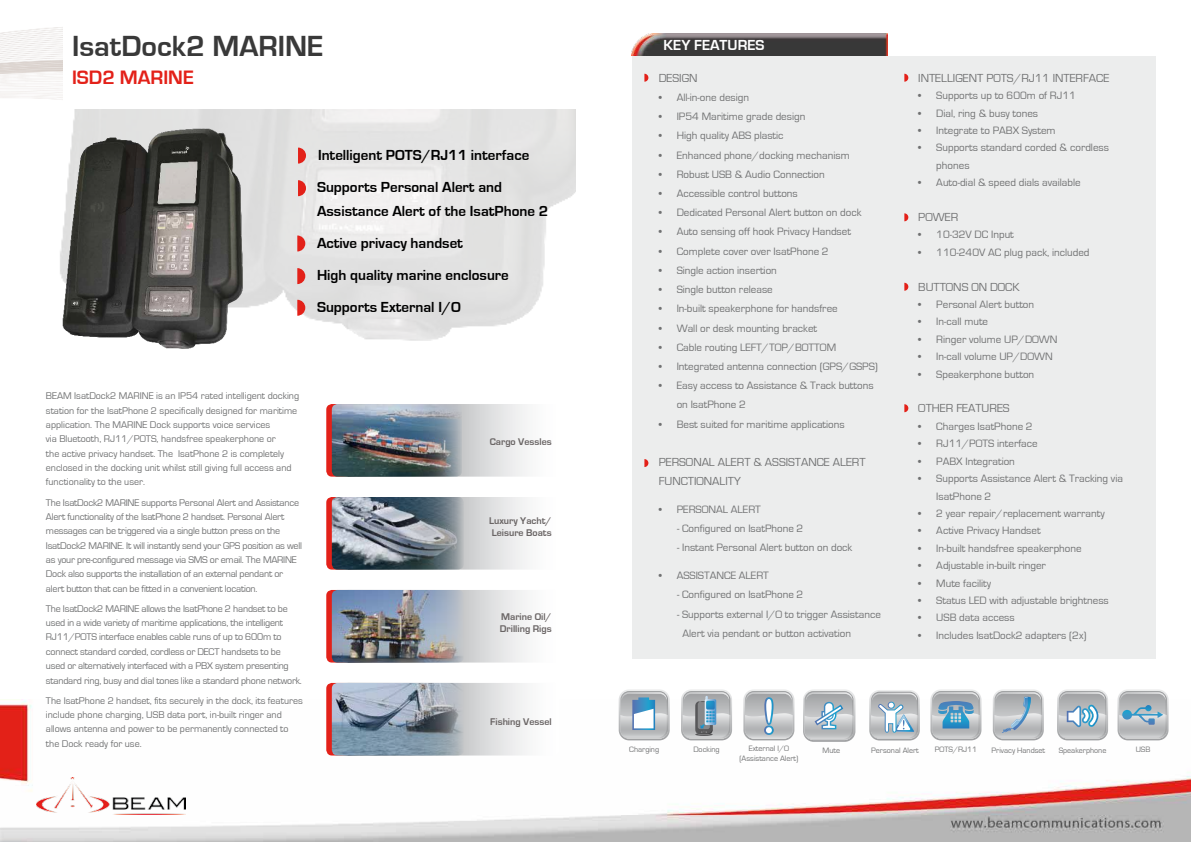
<style>
.page{position:relative;width:1191px;height:842px;background:#fff}
.page>*{position:absolute;margin:0;border:0;box-sizing:border-box;transform-origin:0 0}
.t1{font:700 30px "Eurostile";color:#393939}
.t2{font:700 20px "Eurostile";color:#e32119}
.t3{font:700 15px/32px "Eurostile";color:#000}
.t4{font:700 15px "Eurostile";color:#fff}
.t5{font:12px/19.2px "Eurostile";color:#707172}
.t6{font:11px/19.2px "Eurostile";color:#707172}
.t7{font:10px/14.4px "Eurostile";letter-spacing:-.02em;color:#707172}
.t8{font:10px/14.4px "Eurostile";color:#707172}
.t9{font:700 10px/12px "Eurostile";color:#696464}
.t10{font:8px "Eurostile";color:#707172}
</style>
<div class="page">
<img style="left:0;top:699px;width:1191px;height:143px">
<img style="left:631px;top:34px;width:256px;height:22px">
<svg style="left:326px;top:404px;width:201px;height:73px"></svg>
<img style="left:332px;top:404px;width:130px;height:73px">
<img style="left:36px;top:778px;width:149px;height:36px">
<svg style="left:298px;top:148px;width:8px;height:16px"></svg>
<svg style="left:297px;top:235px;width:8px;height:16px"></svg>
<svg style="left:326px;top:497px;width:201px;height:73px"></svg>
<img style="left:332px;top:497px;width:132px;height:73px">
<svg style="left:326px;top:590px;width:201px;height:72px"></svg>
<img style="left:332px;top:590px;width:131px;height:72px">
<svg style="left:298px;top:180px;width:8px;height:16px"></svg>
<img style="left:59px;top:121px;width:212px;height:228px">
<div style="left:632px;top:56px;width:523px;height:603px;background:#eceded"></div>
<svg style="left:644px;top:74px;width:4px;height:8px"></svg>
<svg style="left:904px;top:74px;width:4px;height:8px"></svg>
<svg style="left:904px;top:213px;width:4px;height:8px"></svg>
<svg style="left:904px;top:404px;width:4px;height:8px"></svg>
<svg style="left:904px;top:283px;width:4px;height:8px"></svg>
<svg style="left:644px;top:459px;width:4px;height:8px"></svg>
<svg style="left:326px;top:683px;width:233px;height:72px"></svg>
<img style="left:332px;top:683px;width:131px;height:72px">
<svg style="left:297px;top:268px;width:8px;height:16px"></svg>
<svg style="left:297px;top:300px;width:8px;height:16px"></svg>
<svg style="left:618px;top:689px;width:51px;height:51px"></svg>
<svg style="left:681px;top:689px;width:51px;height:51px;background:#aab3b9"></svg>
<svg style="left:930px;top:689px;width:51px;height:51px;background:#9fb5c3"></svg>
<svg style="left:1117px;top:689px;width:51px;height:51px;background:#b2bcc2"></svg>
<svg style="left:992px;top:689px;width:51px;height:51px;background:#b8bfc4"></svg>
<svg style="left:869px;top:690px;width:51px;height:50px;background:#bcc4ca"></svg>
<div style="left:887px;top:702px;width:7px;height:7px;border:1px solid #fff;border-radius:50%"></div>
<svg style="left:803px;top:689px;width:52px;height:53px;background:#b8c0c6"></svg>
<svg style="left:1057px;top:689px;width:51px;height:51px;background:#b6c0c6"></svg>
<svg style="left:743px;top:689px;width:51px;height:51px;background:#bdc2c7"></svg>
<h1 class="t1" style="left:72px;top:30px;width:253px">IsatDock2 MARINE</h1>
<h2 class="t2" style="left:72px;top:67px;width:123px">ISD2 MARINE</h2>
<h3 class="t3" style="left:317px;top:140px;width:214px">Intelligent POTS/RJ11 interface<br>Supports Personal Alert and</h3>
<h3 class="t3" style="left:317px;top:196px;width:233px">Assistance Alert of the IsatPhone 2<br>Active privacy handset<br>High quality marine enclosure<br>Supports External I/O</h3>
<p class="t8" style="left:46px;top:389px;width:255px">BEAM IsatDock2 MARINE is an IP54 rated intelligent docking station for the IsatPhone 2 specifically designed for maritime application. The MARINE Dock supports voice services<br>via Bluetooth, RJ11/POTS, handsfree speakerphone or<br>the active privacy handset. The IsatPhone 2 is completely enclosed in the docking unit whilst still giving full access and functionality to the user.</p>
<p class="t7" style="left:46px;top:495px;width:257px">The IsatDock2 MARINE supports Personal Alert and Assistance Alert functionality of the IsatPhone 2 handset. Personal Alert messages can be triggered via a single button press on the IsatDock2 MARINE. It will instantly send your GPS position as well as your pre-configured message via SMS or email. The MARINE Dock also supports the installation of an external pendant or alert button that can be fitted in a convenient location.</p>
<p class="t7" style="left:46px;top:601px;width:257px">The IsatDock2 MARINE allows the IsatPhone 2 handset to be used in a wide variety of maritime applications, the intelligent RJ11/POTS interface enables cable runs of up to 600m to connect standard corded, cordless or DECT handsets to be used or alternatively interfaced with a PBX system presenting standard ring, busy and dial tones like a standard phone network.</p>
<p class="t8" style="left:46px;top:693px;width:258px">The IsatPhone 2 handset, fits securely in the dock, its features include phone charging, USB data port, in-built ringer and allows antenna and power to be permanently connected to the Dock ready for use.</p>
<p class="t9" style="left:490px;top:436px;width:63px">Cargo Vessles</p>
<p class="t9" style="left:489px;top:515px;width:64px">Luxury Yacht/<br>Leisure Boats</p>
<p class="t9" style="left:500px;top:610px;width:53px">Marine Oil/<br>Drilling Rigs</p>
<p class="t9" style="left:490px;top:716px;width:63px">Fishing Vessel</p>
<h3 class="t4" style="left:663px;top:37px;width:102px">KEY FEATURES</h3>
<p class="t5" style="left:658px;top:68px;width:40px">DESIGN</p>
<p class="t6" style="left:658px;top:88px;width:92px">• All-in-one design</p>
<p class="t6" style="left:658px;top:107px;width:148px">• IP54 Maritime grade design</p>
<p class="t6" style="left:658px;top:126px;width:126px">• High quality ABS plastic</p>
<p class="t6" style="left:658px;top:146px;width:193px">• Enhanced phone/docking mechanism</p>
<p class="t6" style="left:658px;top:165px;width:168px">• Robust USB &amp; Audio Connection</p>
<p class="t6" style="left:658px;top:184px;width:141px">• Accessible control buttons</p>
<p class="t6" style="left:658px;top:203px;width:204px">• Dedicated Personal Alert button on dock</p>
<p class="t6" style="left:658px;top:222px;width:194px">• Auto sensing off hook Privacy Handset</p>
<p class="t6" style="left:658px;top:242px;width:171px">• Complete cover over IsatPhone 2</p>
<p class="t6" style="left:658px;top:261px;width:120px">• Single action insertion</p>
<p class="t6" style="left:658px;top:280px;width:116px">• Single button release</p>
<p class="t6" style="left:658px;top:299px;width:180px">• In-built speakerphone for handsfree</p>
<p class="t6" style="left:658px;top:319px;width:160px">• Wall or desk mounting bracket</p>
<p class="t6" style="left:658px;top:338px;width:179px">• Cable routing LEFT/TOP/BOTTOM</p>
<p class="t6" style="left:658px;top:357px;width:221px">• Integrated antenna connection (GPS/GSPS)</p>
<p class="t6" style="left:676px;top:376px;width:198px;text-indent:-18px">• Easy access to Assistance &amp; Track buttons on IsatPhone 2</p>
<p class="t6" style="left:658px;top:415px;width:187px">• Best suited for maritime applications</p>
<p class="t5" style="left:658px;top:453px;width:208px">PERSONAL ALERT &amp; ASSISTANCE ALERT<br>FUNCTIONALITY</p>
<p class="t6" style="left:658px;top:500px;width:104px">• PERSONAL ALERT</p>
<p class="t6" style="left:677px;top:519px;width:128px">- Configured on IsatPhone 2</p>
<p class="t6" style="left:677px;top:538px;width:177px">- Instant Personal Alert button on dock</p>
<p class="t6" style="left:658px;top:566px;width:112px">• ASSISTANCE ALERT</p>
<p class="t6" style="left:677px;top:585px;width:128px">- Configured on IsatPhone 2</p>
<p class="t6" style="left:682px;top:605px;width:200px;text-indent:-6px">- Supports external I/O to trigger Assistance<br>Alert via pendant or button activation</p>
<p class="t5" style="left:918px;top:68px;width:193px">INTELLIGENT POTS/RJ11 INTERFACE</p>
<p class="t6" style="left:918px;top:86px;width:159px">• Supports up to 600m of RJ11</p>
<p class="t6" style="left:918px;top:104px;width:121px">• Dial, ring &amp; busy tones</p>
<p class="t6" style="left:918px;top:121px;width:139px">• Integrate to PABX System</p>
<p class="t6" style="left:936px;top:139px;width:174px;line-height:17.4px;text-indent:-18px">• Supports standard corded &amp; cordless phones</p>
<p class="t6" style="left:918px;top:173px;width:164px">• Auto-dial &amp; speed dials available</p>
<p class="t5" style="left:918px;top:208px;width:41px">POWER</p>
<p class="t6" style="left:918px;top:225px;width:97px">• 10-32V DC Input</p>
<p class="t6" style="left:918px;top:243px;width:173px">• 110-240V AC plug pack, included</p>
<p class="t5" style="left:918px;top:277px;width:103px">BUTTONS ON DOCK</p>
<p class="t6" style="left:918px;top:295px;width:117px">• Personal Alert button</p>
<p class="t6" style="left:918px;top:312px;width:71px">• In-call mute</p>
<p class="t6" style="left:918px;top:330px;width:141px">• Ringer volume UP/DOWN</p>
<p class="t6" style="left:918px;top:347px;width:136px">• In-call volume UP/DOWN</p>
<p class="t6" style="left:918px;top:365px;width:117px">• Speakerphone button</p>
<p class="t5" style="left:918px;top:399px;width:93px">OTHER FEATURES</p>
<p class="t6" style="left:918px;top:417px;width:116px">• Charges IsatPhone 2</p>
<p class="t6" style="left:918px;top:434px;width:121px">• RJ11/POTS interface</p>
<p class="t6" style="left:918px;top:452px;width:98px">• PABX Integration</p>
<p class="t6" style="left:936px;top:470px;width:188px;line-height:17.4px;text-indent:-18px">• Supports Assistance Alert &amp; Tracking via<br>IsatPhone 2</p>
<p class="t6" style="left:918px;top:504px;width:188px">• 2 year repair/replacement warranty</p>
<p class="t6" style="left:918px;top:521px;width:124px">• Active Privacy Handset</p>
<p class="t6" style="left:918px;top:539px;width:165px">• In-built handsfree speakerphone</p>
<p class="t6" style="left:918px;top:556px;width:129px">• Adjustable in-built ringer</p>
<p class="t6" style="left:918px;top:574px;width:74px">• Mute facility</p>
<p class="t6" style="left:918px;top:591px;width:192px">• Status LED with adjustable brightness</p>
<p class="t6" style="left:918px;top:608px;width:98px">• USB data access</p>
<p class="t6" style="left:918px;top:626px;width:170px">• Includes IsatDock2 adapters (2x)</p>
<p class="t10" style="left:629px;top:745px;width:31px">Charging</p>
<p class="t10" style="left:693px;top:745px;width:28px">Docking</p>
<p class="t10" style="left:748px;top:744px;width:42px">External I/O</p>
<p class="t10" style="left:822px;top:746px;width:19px">Mute</p>
<p class="t10" style="left:871px;top:746px;width:49px">Personal Alert</p>
<p class="t10" style="left:935px;top:745px;width:44px">POTS/RJ11</p>
<p class="t10" style="left:991px;top:746px;width:55px">Privacy Handset</p>
<p class="t10" style="left:1058px;top:746px;width:49px">Speakerphone</p>
<p class="t10" style="left:1135px;top:745px;width:16px">USB</p>
<p class="t10" style="left:739px;top:754px;width:61px">(Assistance Alert)</p>
</div>
